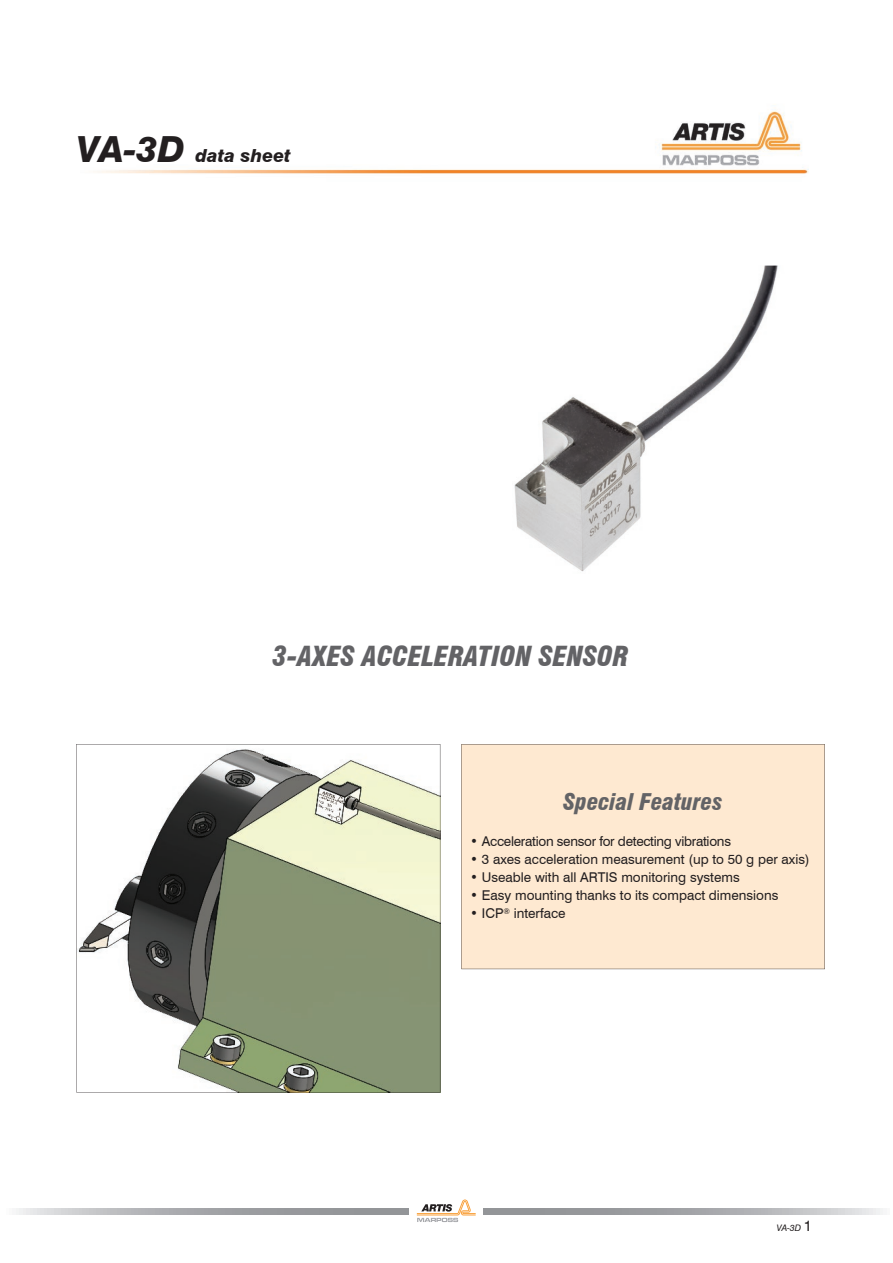
<style>
.page{position:relative;width:893px;height:1263px;background:#fff}
.page>*{position:absolute;margin:0;border:0;box-sizing:border-box;transform-origin:0 0}
.t1{font:italic 900 condensed 27px "Swiss 721 BT";color:#636366}
.t2{font:italic 900 condensed 22.5px "Swiss 721 BT";color:#636366}
.t3{font:italic 800 18px "Swiss 721 BT";color:#231f20}
.t4{font:13.5px "Swiss 721 BT";color:#231f20}
.t5{font:13.5px "Swiss 721 BT";letter-spacing:-.02em;color:#231f20}
.t6{font:italic 9px "Swiss 721 BT";color:#231f20}
.s1{font-size:36px}
.s2{font-style:normal;font-size:15px}
</style>
<div class="page">
<svg style="left:16px;top:1209px;width:867px;height:6px;background:#acadb0"></svg>
<div style="left:409px;top:1184px;width:73px;height:54px;background:#fff"></div>
<svg style="left:417px;top:1199px;width:59px;height:23px"></svg>
<img style="left:97px;top:111px;width:711px;height:63px">
<svg style="left:76px;top:744px;width:364px;height:348px"></svg>
<svg style="left:514px;top:266px;width:264px;height:306px"></svg>
<div style="left:461px;top:744px;width:364px;height:225px;background:#fee9d1"></div>
<h3 class="t3" style="left:77px;top:145px;width:216px"><span class="s1">VA-3D</span> data sheet</h3>
<h1 class="t1" style="left:273px;top:640px;width:358px">3-AXES ACCELERATION SENSOR</h1>
<h2 class="t2" style="left:564px;top:788px;width:161px">Special Features</h2>
<p class="t5" style="left:470px;top:833px;width:262px">• Acceleration sensor for detecting vibrations</p>
<p class="t4" style="left:470px;top:851px;width:341px">• 3 axes acceleration measurement (up to 50 g per axis)</p>
<p class="t4" style="left:470px;top:869px;width:271px">• Useable with all ARTIS monitoring systems</p>
<p class="t4" style="left:470px;top:887px;width:310px">• Easy mounting thanks to its compact dimensions</p>
<p class="t4" style="left:470px;top:905px;width:97px">• ICP<sup>®</sup> interface</p>
<p class="t6" style="left:777px;top:1223px;width:37px">VA-3D <span class="s2">1</span></p>
</div>
